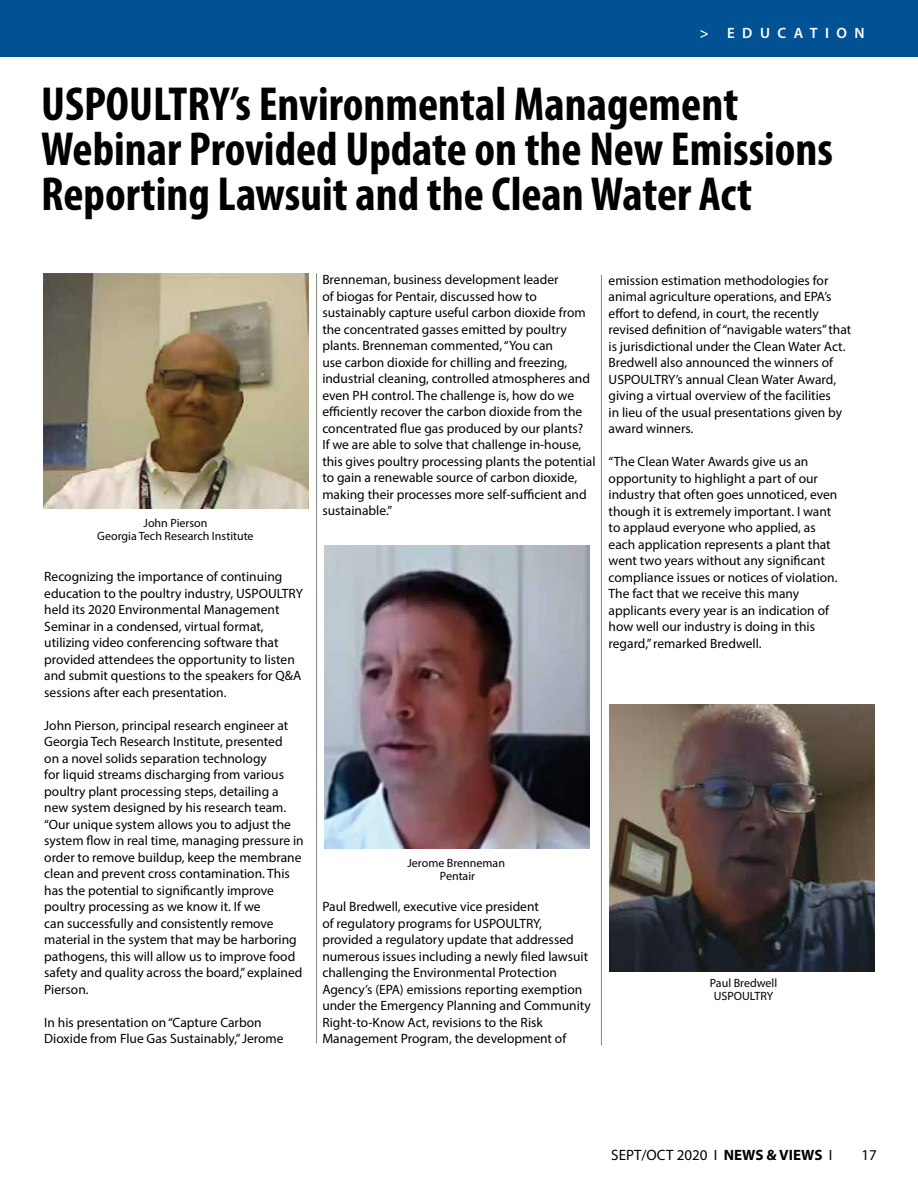
<style>
.page{position:relative;width:918px;height:1188px;background:#fff}
.page>*{position:absolute;margin:0;border:0;box-sizing:border-box;transform-origin:0 0}
.t1{font:700 condensed 48px/45px "Myriad Pro";color:#000}
.t2{font:15px "Myriad Pro";color:#000}
.t3{font:600 15px "Myriad Pro";letter-spacing:.5em;color:#fff}
.t4{font:13.5px/16.5px "Myriad Pro";color:#000}
.t5{font:12px/13.5px "Myriad Pro";color:#000;text-align:center}
.s1{font-weight:700}
</style>
<div class="page">
<div style="left:0;top:0;width:918px;height:56px;background:#005294"></div>
<hr style="left:601px;top:275px;width:1px;height:770px;background:#868787">
<hr style="left:316px;top:273px;width:1px;height:770px;background:#868787">
<img style="left:609px;top:704px;width:266px;height:268px">
<img style="left:43px;top:273px;width:266px;height:236px">
<img style="left:324px;top:545px;width:266px;height:303px">
<p class="t3" style="left:700px;top:23px;width:167px">&gt; EDUCATION</p>
<h1 class="t1" style="left:41px;top:81px;width:794px">USPOULTRY’s Environmental Management<br>Webinar Provided Update on the New Emissions<br>Reporting Lawsuit and the Clean Water Act</h1>
<p class="t5" style="left:97px;top:516px;width:158px">John Pierson<br>Georgia Tech Research Institute</p>
<p class="t4" style="left:44px;top:569px;width:260px">Recognizing the importance of continuing education to the poultry industry, USPOULTRY held its 2020 Environmental Management Seminar in a condensed, virtual format, utilizing video conferencing software that provided attendees the opportunity to listen and submit questions to the speakers for Q&amp;A sessions after each presentation.</p>
<p class="t4" style="left:44px;top:717px;width:261px">John Pierson, principal research engineer at Georgia Tech Research Institute, presented<br>on a novel solids separation technology<br>for liquid streams discharging from various poultry plant processing steps, detailing a new system designed by his research team. “Our unique system allows you to adjust the system flow in real time, managing pressure in order to remove buildup, keep the membrane clean and prevent cross contamination. This has the potential to significantly improve poultry processing as we know it. If we<br>can successfully and consistently remove material in the system that may be harboring pathogens, this will allow us to improve food safety and quality across the board,” explained Pierson.</p>
<p class="t4" style="left:44px;top:1014px;width:241px">In his presentation on “Capture Carbon<br>Dioxide from Flue Gas Sustainably,” Jerome</p>
<p class="t4" style="left:322px;top:271px;width:275px">Brenneman, business development leader<br>of biogas for Pentair, discussed how to sustainably capture useful carbon dioxide from the concentrated gasses emitted by poultry plants. Brenneman commented, “You can<br>use carbon dioxide for chilling and freezing, industrial cleaning, controlled atmospheres and even PH control. The challenge is, how do we efficiently recover the carbon dioxide from the concentrated flue gas produced by our plants?<br>If we are able to solve that challenge in-house, this gives poultry processing plants the potential to gain a renewable source of carbon dioxide, making their processes more self-sufficient and sustainable.”</p>
<p class="t4" style="left:609px;top:272px;width:244px">emission estimation methodologies for animal agriculture operations, and EPA’s effort to defend, in court, the recently revised definition of “navigable waters” that is jurisdictional under the Clean Water Act.<br>Bredwell also announced the winners of USPOULTRY’s annual Clean Water Award, giving a virtual overview of the facilities<br>in lieu of the usual presentations given by award winners.</p>
<p class="t4" style="left:609px;top:453px;width:230px">“The Clean Water Awards give us an opportunity to highlight a part of our industry that often goes unnoticed, even though it is extremely important. I want to applaud everyone who applied, as each application represents a plant that went two years without any significant compliance issues or notices of violation.<br>The fact that we receive this many applicants every year is an indication of how well our industry is doing in this regard,” remarked Bredwell.</p>
<p class="t5" style="left:408px;top:856px;width:99px">Jerome Brenneman<br>Pentair</p>
<p class="t4" style="left:322px;top:898px;width:270px">Paul Bredwell, executive vice president<br>of regulatory programs for USPOULTRY, provided a regulatory update that addressed numerous issues including a newly filed lawsuit challenging the Environmental Protection Agency’s (EPA) emissions reporting exemption under the Emergency Planning and Community Right-to-Know Act, revisions to the Risk Management Program, the development of</p>
<p class="t5" style="left:710px;top:976px;width:69px">Paul Bredwell<br>USPOULTRY</p>
<p class="t2" style="left:611px;top:1145px;width:223px">SEPT/OCT 2020 I <span class="s1">NEWS &amp; VIEWS</span> I</p>
<p class="t2" style="left:862px;top:1145px;width:17px">17</p>
</div>
